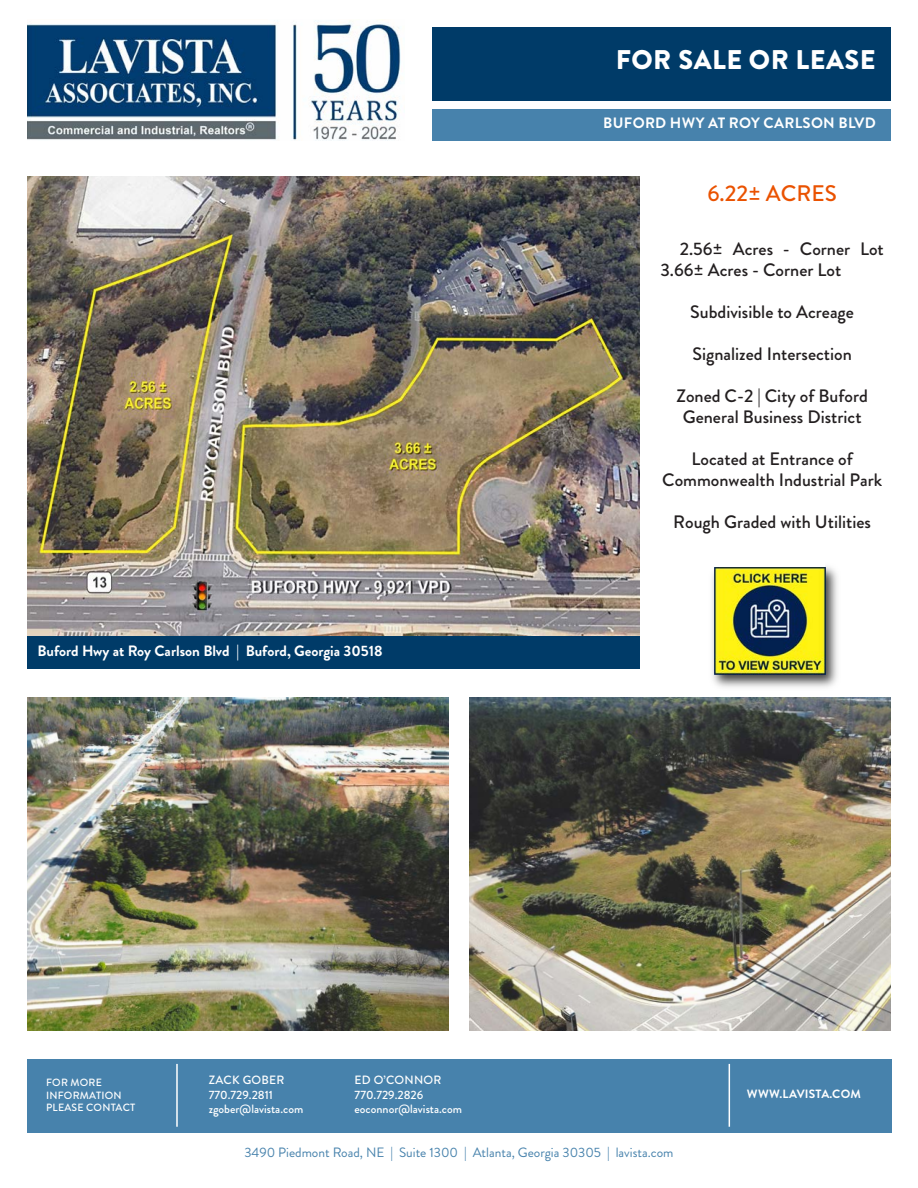
<style>
.page{position:relative;width:918px;height:1188px;background:#fff}
.page>*{position:absolute;margin:0;border:0;box-sizing:border-box;transform-origin:0 0}
.t1{font:900 27px "Brandon Grotesque";letter-spacing:.02em;color:#fff}
.t2{font:500 22.5px "Brandon Grotesque";color:#ea5200}
.t3{font:500 18px/21px "Brandon Grotesque";color:#231f20;text-align:center}
.t4{font:700 15px "Brandon Grotesque";color:#fff}
.t5{font:700 15px "Brandon Grotesque";letter-spacing:.02em;color:#fff}
.t6{font:13.5px "Brandon Grotesque";color:#4782ac}
.t7{font:500 12px/14.4px "Brandon Grotesque";color:#fff}
.t8{font:700 12px "Brandon Grotesque";letter-spacing:.02em;color:#fff}
.t9{font:500 10.5px/12.6px "Brandon Grotesque";letter-spacing:.02em;color:#fff}
</style>
<div class="page">
<img style="left:27px;top:177px;width:613px;height:459px">
<div style="left:432px;top:109px;width:459px;height:31px;background:#4782ac"></div>
<div style="left:432px;top:27px;width:459px;height:74px;background:#003b68"></div>
<div style="left:27px;top:1059px;width:864px;height:74px;background:#4782ac"></div>
<hr style="left:176px;top:1064px;width:2px;height:63px;background:#fff">
<hr style="left:729px;top:1064px;width:1px;height:63px;background:#fff">
<img style="left:27px;top:20px;width:374px;height:120px">
<div style="left:27px;top:636px;width:613px;height:33px;background:#003b68"></div>
<img style="left:27px;top:697px;width:421px;height:333px">
<img style="left:470px;top:697px;width:421px;height:333px">
<img style="left:712px;top:566px;width:126px;height:122px">
<div style="left:714px;top:562px;width:111px;height:107px;background:linear-gradient(to right,#fff,#fff)"></div>
<img style="left:714px;top:568px;width:111px;height:107px">
<h1 class="t1" style="left:616px;top:50px;width:261px">FOR SALE OR LEASE</h1>
<p class="t5" style="left:603px;top:117px;width:274px">BUFORD HWY AT ROY CARLSON BLVD</p>
<p class="t2" style="left:707px;top:185px;width:131px">6.22± ACRES</p>
<p class="t4" style="left:38px;top:645px;width:347px">Buford Hwy at Roy Carlson Blvd | Buford, Georgia 30518</p>
<p class="t3" style="left:660px;top:240px;width:225px;text-align:left;text-indent:19px">2.56± Acres - Corner Lot<br>3.66± Acres - Corner Lot</p>
<p class="t3" style="left:690px;top:304px;width:165px">Subdivisible to Acreage</p>
<p class="t3" style="left:692px;top:346px;width:161px">Signalized Intersection</p>
<p class="t3" style="left:676px;top:388px;width:193px">Zoned C-2 | City of Buford<br>General Business District</p>
<p class="t3" style="left:662px;top:451px;width:221px">Located at Entrance of<br>Commonwealth Industrial Park</p>
<p class="t3" style="left:673px;top:514px;width:199px">Rough Graded with Utilities</p>
<p class="t9" style="left:46px;top:1078px;width:91px">FOR MORE<br>INFORMATION<br>PLEASE CONTACT</p>
<p class="t7" style="left:355px;top:1075px;width:109px">ED O’CONNOR<br>770.729.2826 eoconnor@lavista.com</p>
<p class="t7" style="left:209px;top:1075px;width:96px">ZACK GOBER<br>770.729.2811 zgober@lavista.com</p>
<p class="t6" style="left:244px;top:1147px;width:431px">3490 Piedmont Road, NE | Suite 1300 | Atlanta, Georgia 30305 | lavista.com</p>
<p class="t8" style="left:747px;top:1089px;width:116px">WWW.LAVISTA.COM</p>
</div>
